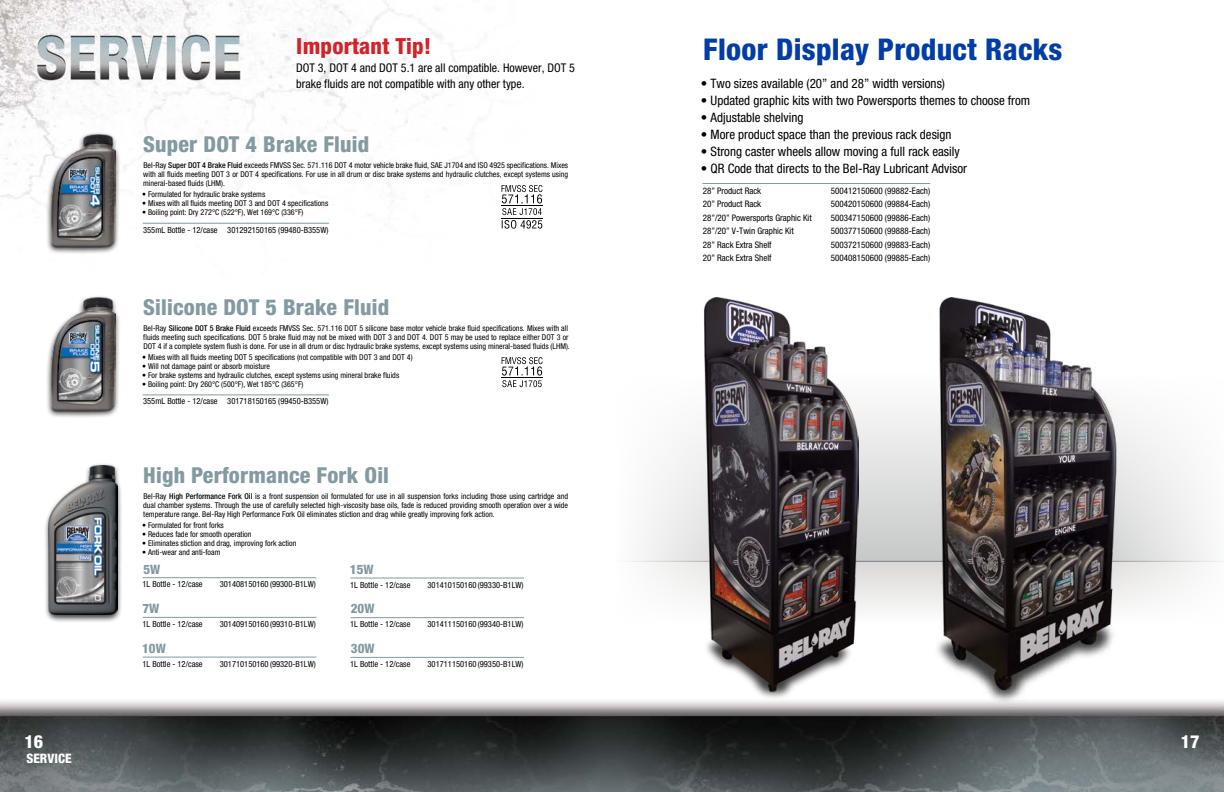
<style>
.page{position:relative;width:1224px;height:792px;background:#fff}
.page>*{position:absolute;margin:0;border:0;box-sizing:border-box;transform-origin:0 0}
.t1{font:800 condensed 30px "Helvetica Neue";letter-spacing:.01em;color:#003da6}
.t2{font:800 condensed 22.2px "Helvetica Neue";letter-spacing:.01em;color:#d2232a}
.t3{font:800 condensed 22px "Helvetica Neue";letter-spacing:.01em;color:#839aa0}
.t4{font:800 condensed 18px "Helvetica Neue";color:#fff}
.t5{font:condensed 13px "Helvetica Neue";color:#000}
.t6{font:800 condensed 13px "Helvetica Neue";letter-spacing:.01em;color:#839aa0}
.t7{font:800 condensed 13px "Helvetica Neue";color:#fff}
.t8{font:condensed 12px/16px "Helvetica Neue";color:#000}
.t9{font:condensed 9px "Helvetica Neue";color:#000}
.t10{font:condensed 8.5px "Helvetica Neue";color:#000}
.t11{font:condensed 8px/9px "Helvetica Neue";color:#000;text-align:justify}
.s1{font-weight:500}
</style>
<div class="page">
<img style="left:0;top:0;width:1224px;height:792px">
<svg style="left:612px;top:562px;width:612px;height:62px"></svg>
<svg style="left:612px;top:373px;width:612px;height:188px;fill:#f4f4f4"></svg>
<hr style="left:612px;top:561px;width:612px;height:1px;background:#797d81">
<div style="left:43px;top:463px;width:80px;height:160px;background:#000;opacity:.75"></div>
<img style="left:49px;top:466px;width:68px;height:149px">
<hr style="left:143px;top:617px;width:173px;height:1px;background:#839aa0">
<hr style="left:350px;top:578px;width:174px;height:1px;background:#839aa0">
<hr style="left:143px;top:577px;width:173px;height:1px;background:#839aa0">
<hr style="left:143px;top:657px;width:173px;height:1px;background:#839aa0">
<hr style="left:350px;top:617px;width:174px;height:1px;background:#839aa0">
<hr style="left:350px;top:657px;width:174px;height:1px;background:#839aa0">
<div style="left:46px;top:295px;width:75px;height:123px;background:#000;opacity:.75"></div>
<img style="left:51px;top:298px;width:64px;height:113px">
<div style="left:46px;top:131px;width:75px;height:124px;background:#000;opacity:.75"></div>
<img style="left:51px;top:134px;width:64px;height:113px">
<hr style="left:501px;top:206px;width:42px;height:1px;background:#000">
<hr style="left:501px;top:378px;width:42px;height:1px;background:#000">
<hr style="left:501px;top:218px;width:42px;height:1px;background:#000">
<svg style="left:502px;top:185px;width:40px;height:44px"></svg>
<svg style="left:502px;top:357px;width:41px;height:30px"></svg>
<hr style="left:143px;top:223px;width:186px;height:1px;background:#839aa0">
<hr style="left:143px;top:395px;width:186px;height:1px;background:#839aa0">
<img style="left:929px;top:298px;width:191px;height:409px">
<img style="left:702px;top:298px;width:157px;height:403px">
<hr style="left:702px;top:183px;width:228px;height:1px;background:#839aa0">
<h3 class="t4" style="left:24px;top:730px;width:20px">16</h3>
<h3 class="t7" style="left:27px;top:751px;width:47px">SERVICE</h3>
<h2 class="t2" style="left:296px;top:32px;width:137px">Important Tip!</h2>
<h3 class="t8" style="left:296px;top:60px;width:280px">DOT 3, DOT 4 and DOT 5.1 are all compatible. However, DOT 5 brake fluids are not compatible with any other type.</h3>
<h3 class="t3" style="left:143px;top:131px;width:228px">Super DOT 4 Brake Fluid</h3>
<p class="t11" style="left:143px;top:161px;width:427px">Bel-Ray <span class="s1">Super DOT 4 Brake Fluid</span> exceeds FMVSS Sec. 571.116 DOT 4 motor vehicle brake fluid, SAE J1704 and ISO 4925 specifications. Mixes with all fluids meeting DOT 3 or DOT 4 specifications. For use in all drum or disc brake systems and hydraulic clutches, except systems using mineral-based fluids (LHM).</p>
<p class="t11" style="left:142px;top:190px;width:125px">• Formulated for hydraulic brake systems</p>
<p class="t11" style="left:142px;top:199px;width:188px">• Mixes with all fluids meeting DOT 3 and DOT 4 specifications</p>
<p class="t11" style="left:142px;top:208px;width:163px">• Boiling point: Dry 272°C (522°F), Wet 169°C (336°F)</p>
<p class="t10" style="left:143px;top:225px;width:187px">355mL Bottle - 12/case 301292150165 (99480-B355W)</p>
<h3 class="t3" style="left:143px;top:293px;width:247px">Silicone DOT 5 Brake Fluid</h3>
<p class="t11" style="left:143px;top:324px;width:428px;text-align:left">Bel-Ray <span class="s1">Silicone DOT 5 Brake Fluid</span> exceeds FMVSS Sec. 571.116 DOT 5 silicone base motor vehicle brake fluid specifications. Mixes with all fluids meeting such specifications. DOT 5 brake fluid may not be mixed with DOT 3 and DOT 4. DOT 5 may be used to replace either DOT 3 or<br>DOT 4 if a complete system flush is done. For use in all drum or disc hydraulic brake systems, except systems using mineral-based fluids (LHM).</p>
<p class="t11" style="left:142px;top:353px;width:272px">• Mixes with all fluids meeting DOT 5 specifications (not compatible with DOT 3 and DOT 4)</p>
<p class="t11" style="left:142px;top:362px;width:129px">• Will not damage paint or absorb moisture</p>
<p class="t11" style="left:142px;top:371px;width:259px">• For brake systems and hydraulic clutches, except systems using mineral brake fluids</p>
<p class="t11" style="left:142px;top:380px;width:163px">• Boiling point: Dry 260°C (500°F), Wet 185°C (365°F)</p>
<p class="t10" style="left:143px;top:396px;width:187px">355mL Bottle - 12/case 301718150165 (99450-B355W)</p>
<h3 class="t3" style="left:143px;top:462px;width:247px">High Performance Fork Oil</h3>
<p class="t11" style="left:143px;top:492px;width:427px">Bel-Ray <span class="s1">High Performance Fork Oil</span> is a front suspension oil formulated for use in all suspension forks including those using cartridge and dual chamber systems. Through the use of carefully selected high-viscosity base oils, fade is reduced providing smooth operation over a wide temperature range. Bel-Ray High Performance Fork Oil eliminates stiction and drag while greatly improving fork action.</p>
<p class="t11" style="left:142px;top:521px;width:83px">• Formulated for front forks</p>
<p class="t11" style="left:142px;top:530px;width:111px">• Reduces fade for smooth operation</p>
<p class="t11" style="left:142px;top:539px;width:156px">• Eliminates stiction and drag, improving fork action</p>
<p class="t11" style="left:142px;top:548px;width:80px">• Anti-wear and anti-foam</p>
<h3 class="t6" style="left:143px;top:561px;width:19px">5W</h3>
<h3 class="t6" style="left:350px;top:561px;width:25px">15W</h3>
<p class="t10" style="left:142px;top:579px;width:62px">1L Bottle - 12/case</p>
<p class="t10" style="left:220px;top:579px;width:98px">301408150160 (99300-B1LW)</p>
<p class="t10" style="left:350px;top:580px;width:62px">1L Bottle - 12/case</p>
<p class="t10" style="left:428px;top:580px;width:98px">301410150160 (99330-B1LW)</p>
<h3 class="t6" style="left:142px;top:600px;width:19px">7W</h3>
<p class="t10" style="left:142px;top:619px;width:62px">1L Bottle - 12/case</p>
<p class="t10" style="left:220px;top:619px;width:98px">301409150160 (99310-B1LW)</p>
<h3 class="t6" style="left:142px;top:640px;width:25px">10W</h3>
<p class="t10" style="left:142px;top:659px;width:62px">1L Bottle - 12/case</p>
<p class="t10" style="left:220px;top:659px;width:98px">301710150160 (99320-B1LW)</p>
<h3 class="t6" style="left:351px;top:601px;width:25px">20W</h3>
<h3 class="t6" style="left:351px;top:640px;width:25px">30W</h3>
<p class="t10" style="left:350px;top:619px;width:62px">1L Bottle - 12/case</p>
<p class="t10" style="left:428px;top:619px;width:98px">301411150160 (99340-B1LW)</p>
<p class="t10" style="left:350px;top:659px;width:62px">1L Bottle - 12/case</p>
<p class="t10" style="left:428px;top:659px;width:98px">301711150160 (99350-B1LW)</p>
<h1 class="t1" style="left:703px;top:31px;width:361px">Floor Display Product Racks</h1>
<h3 class="t5" style="left:701px;top:76px;width:246px">• Two sizes available (20” and 28” width versions)</h3>
<h3 class="t5" style="left:701px;top:93px;width:331px">• Updated graphic kits with two Powersports themes to choose from</h3>
<h3 class="t5" style="left:701px;top:110px;width:104px">• Adjustable shelving</h3>
<h3 class="t5" style="left:701px;top:127px;width:252px">• More product space than the previous rack design</h3>
<h3 class="t5" style="left:701px;top:144px;width:260px">• Strong caster wheels allow moving a full rack easily</h3>
<h3 class="t5" style="left:701px;top:161px;width:268px">• QR Code that directs to the Bel-Ray Lubricant Advisor</h3>
<p class="t9" style="left:703px;top:186px;width:60px">28” Product Rack</p>
<p class="t9" style="left:831px;top:186px;width:101px">500412150600 (99882-Each)</p>
<p class="t9" style="left:703px;top:199px;width:60px">20” Product Rack</p>
<p class="t9" style="left:831px;top:199px;width:101px">500420150600 (99884-Each)</p>
<p class="t9" style="left:703px;top:213px;width:111px">28”/20” Powersports Graphic Kit</p>
<p class="t9" style="left:831px;top:213px;width:101px">500347150600 (99886-Each)</p>
<p class="t9" style="left:703px;top:226px;width:93px">28”/20” V-Twin Graphic Kit</p>
<p class="t9" style="left:831px;top:226px;width:101px">500377150600 (99888-Each)</p>
<p class="t9" style="left:703px;top:240px;width:70px">28” Rack Extra Shelf</p>
<p class="t9" style="left:831px;top:240px;width:101px">500372150600 (99883-Each)</p>
<p class="t9" style="left:703px;top:253px;width:70px">20” Rack Extra Shelf</p>
<p class="t9" style="left:831px;top:253px;width:101px">500408150600 (99885-Each)</p>
<h3 class="t4" style="left:1181px;top:730px;width:20px">17</h3>
</div>
